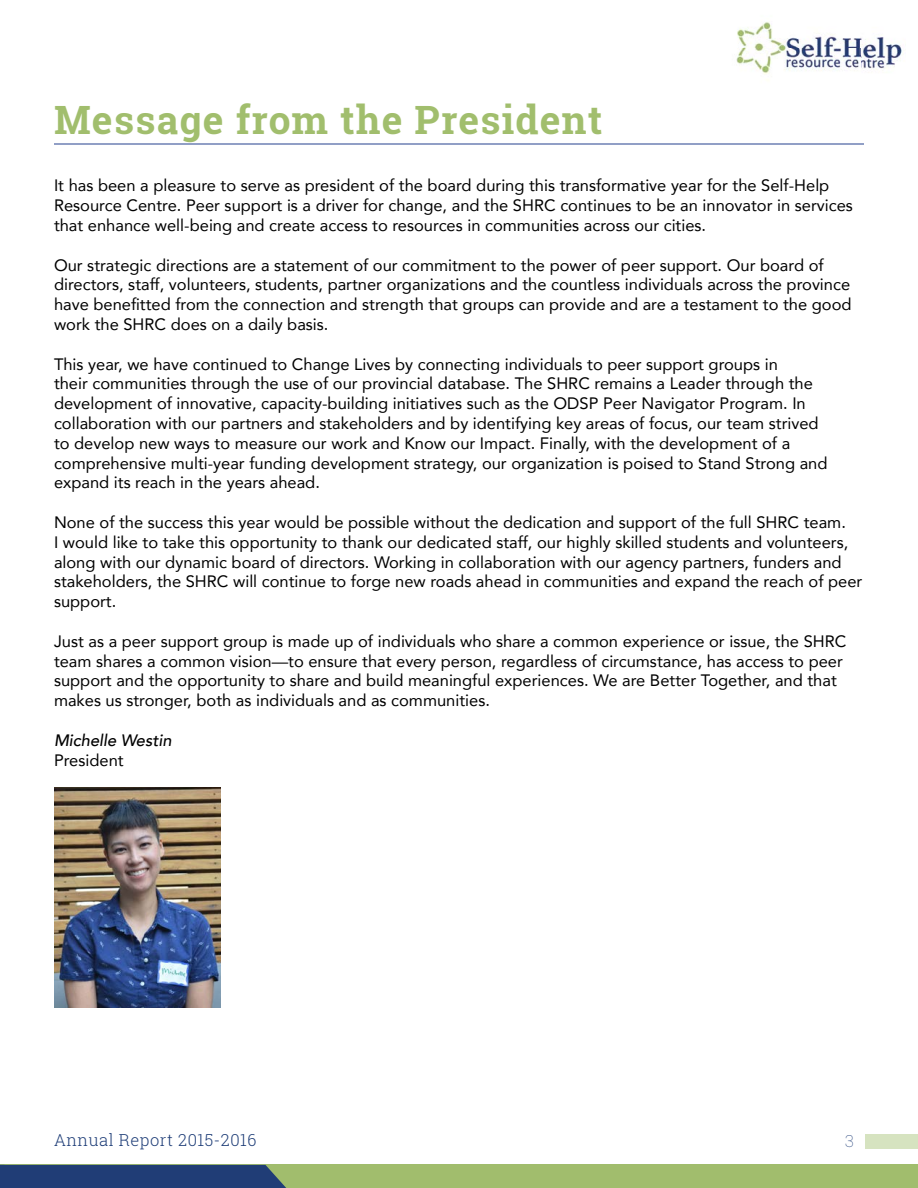
<style>
.page{position:relative;width:918px;height:1188px;background:#fff}
.page>*{position:absolute;margin:0;border:0;box-sizing:border-box;transform-origin:0 0}
.t1{font:700 39px "Roboto Slab";letter-spacing:.03em;color:#a1be6d}
.t2{font:16.5px/19.8px "Avenir";color:#000}
.t3{font:300 16.5px "Roboto Slab";letter-spacing:.03em;color:#1e3d77}
.t4{font:italic 500 16.5px "Avenir";color:#000}
.t5{font:100 16.5px "Roboto Slab";color:#1e3d77}
</style>
<div class="page">
<div style="left:0;top:1165px;width:918px;height:23px;background:#a1bd6d"></div>
<div style="left:866px;top:1134px;width:52px;height:15px;background:#d6e3c0"></div>
<div style="left:0;top:1165px;width:286px;height:23px;background:#203d76"></div>
<img style="left:736px;top:22px;width:166px;height:52px">
<hr style="left:54px;top:144px;width:810px;height:1px;background:#25408f">
<img style="left:54px;top:788px;width:166px;height:219px">
<h1 class="t1" style="left:54px;top:93px;width:550px">Message from the President</h1>
<p class="t2" style="left:54px;top:175px;width:800px">It has been a pleasure to serve as president of the board during this transformative year for the Self-Help<br>Resource Centre. Peer support is a driver for change, and the SHRC continues to be an innovator in services that enhance well-being and create access to resources in communities across our cities.</p>
<p class="t2" style="left:54px;top:255px;width:799px">Our strategic directions are a statement of our commitment to the power of peer support. Our board of directors, staff, volunteers, students, partner organizations and the countless individuals across the province have benefitted from the connection and strength that groups can provide and are a testament to the good work the SHRC does on a daily basis.</p>
<p class="t2" style="left:54px;top:354px;width:775px">This year, we have continued to Change Lives by connecting individuals to peer support groups in<br>their communities through the use of our provincial database. The SHRC remains a Leader through the development of innovative, capacity-building initiatives such as the ODSP Peer Navigator Program. In collaboration with our partners and stakeholders and by identifying key areas of focus, our team strived to develop new ways to measure our work and Know our Impact. Finally, with the development of a comprehensive multi-year funding development strategy, our organization is poised to Stand Strong and expand its reach in the years ahead.</p>
<p class="t2" style="left:54px;top:512px;width:810px">None of the success this year would be possible without the dedication and support of the full SHRC team.<br>I would like to take this opportunity to thank our dedicated staff, our highly skilled students and volunteers, along with our dynamic board of directors. Working in collaboration with our agency partners, funders and stakeholders, the SHRC will continue to forge new roads ahead in communities and expand the reach of peer support.</p>
<p class="t2" style="left:54px;top:631px;width:794px">Just as a peer support group is made up of individuals who share a common experience or issue, the SHRC team shares a common vision—to ensure that every person, regardless of circumstance, has access to peer support and the opportunity to share and build meaningful experiences. We are Better Together, and that makes us stronger, both as individuals and as communities.</p>
<p class="t4" style="left:54px;top:730px;width:119px">Michelle Westin</p>
<p class="t2" style="left:54px;top:750px;width:71px">President</p>
<p class="t3" style="left:54px;top:1129px;width:204px">Annual Report 2015-2016</p>
<p class="t5" style="left:845px;top:1130px;width:10px">3</p>
</div>
